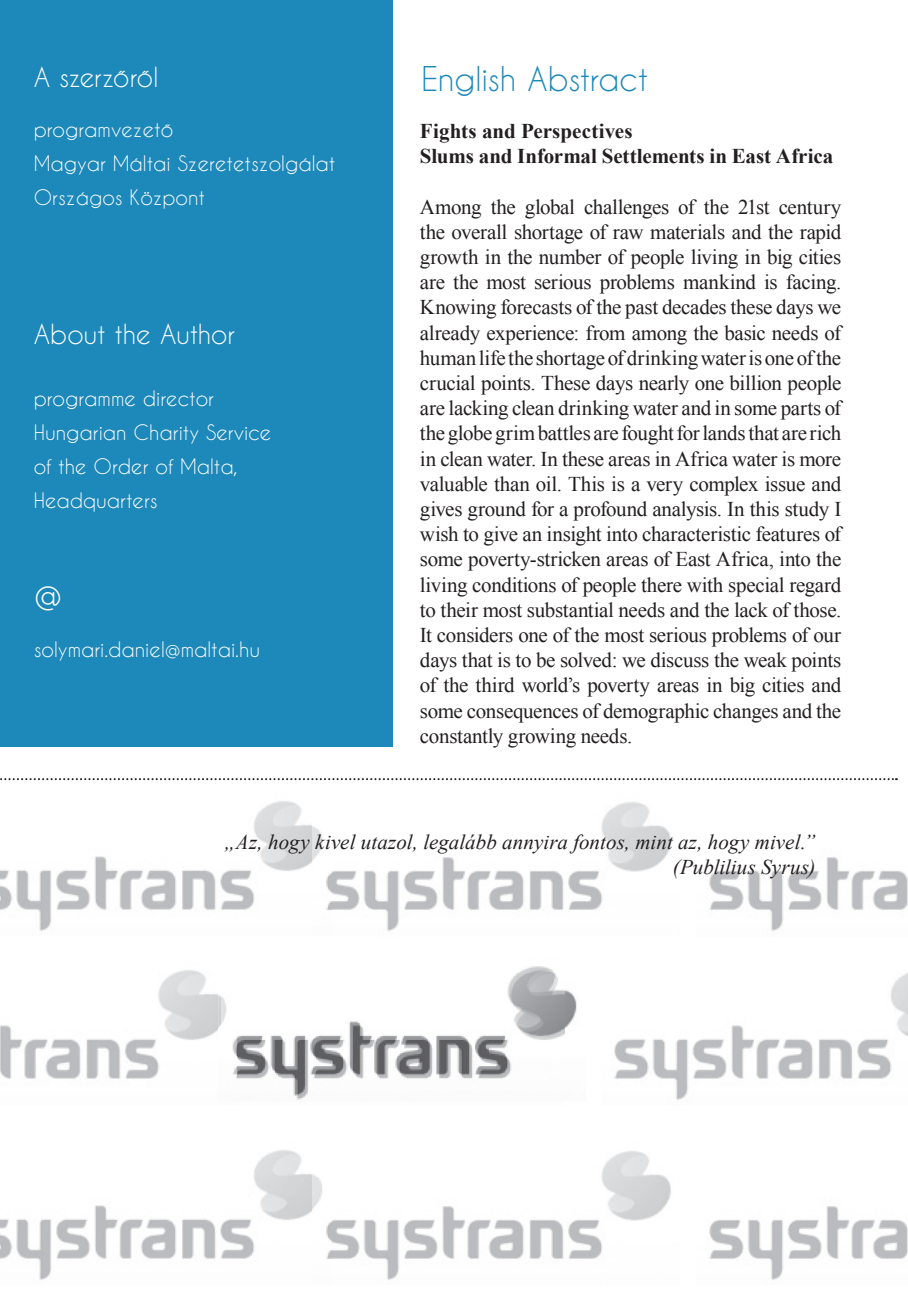
<style>
.page{position:relative;width:908px;height:1304px;background:#fff}
.page>*{position:absolute;margin:0;border:0;box-sizing:border-box;transform-origin:0 0}
.t1{font:36px "Caviar Dreams";color:#fff}
.t2{font:32px "Caviar Dreams";letter-spacing:-.01em;color:#1d88ba}
.t3{font:26px "Caviar Dreams";letter-spacing:-.01em;color:#fff}
.t4{font:21px/25.2px "Times New Roman";letter-spacing:-.015em;color:#231f20;text-align:justify}
.t5{font:italic 21px/25.2px "Times New Roman";letter-spacing:.005em;color:#231f20;text-align:right}
.t6{font:700 21px/25.2px "Times New Roman";color:#231f20}
.t7{font:20px/34px "Caviar Dreams";color:#fff}
</style>
<div class="page">
<div style="left:0;top:0;width:393px;height:747px;background:#1d88ba"></div>
<img style="left:0;top:801px;width:312px;height:130px">
<img style="left:332px;top:802px;width:339px;height:129px">
<img style="left:312px;top:826px;width:20px;height:84px">
<img style="left:709px;top:857px;width:198px;height:74px">
<svg style="left:0;top:778px;width:896px;height:2px"></svg>
<img style="left:564px;top:990px;width:13px;height:44px">
<img style="left:0;top:970px;width:218px;height:109px">
<img style="left:218px;top:966px;width:346px;height:134px">
<img style="left:614px;top:973px;width:293px;height:127px">
<img style="left:0;top:1150px;width:312px;height:130px">
<img style="left:332px;top:1151px;width:339px;height:129px">
<img style="left:312px;top:1174px;width:20px;height:85px">
<img style="left:709px;top:1206px;width:198px;height:74px">
<p class="t3" style="left:34px;top:63px;width:126px">A szerzőről</p>
<h2 class="t2" style="left:421px;top:61px;width:228px">english Abstract</h2>
<p class="t7" style="left:34px;top:112px;width:303px">programvezető<br>magyar máltai Szeretetszolgálat országos Központ</p>
<p class="t3" style="left:34px;top:320px;width:203px">About the Author</p>
<p class="t7" style="left:34px;top:381px;width:239px">programme director<br>Hungarian charity Service of the order of malta,<br>Headquarters</p>
<h1 class="t1" style="left:34px;top:575px;width:30px">@</h1>
<p class="t7" style="left:34px;top:633px;width:228px">solymari.daniel@maltai.hu</p>
<p class="t6" style="left:420px;top:118px;width:414px">Fights and Perspectives<br>Slums and Informal Settlements in East Africa</p>
<p class="t4" style="left:420px;top:194px;width:423px">Among the global challenges of the 21st century the overall shortage of raw materials and the rapid growth in the number of people living in big cities are the most serious problems mankind is facing.<br>Knowing forecasts of the past decades these days we already experience: from among the basic needs of human life the shortage of drinking water is one of the crucial points. These days nearly one billion people are lacking clean drinking water and in some parts of the globe grim battles are fought for lands that are rich in clean water. In these areas in Africa water is more valuable than oil. This is a very complex issue and gives ground for a profound analysis. In this study I wish to give an insight into characteristic features of some poverty-stricken areas of East Africa, into the living conditions of people there with special regard to their most substantial needs and the lack of those.<br>It considers one of the most serious problems of our days that is to be solved: we discuss the weak points of the third world’s poverty areas in big cities and some consequences of demographic changes and the constantly growing needs.</p>
<p class="t5" style="left:224px;top:829px;width:592px">„Az, hogy kivel utazol, legalább annyira fontos, mint az, hogy mivel.” (Publilius Syrus)</p>
</div>
